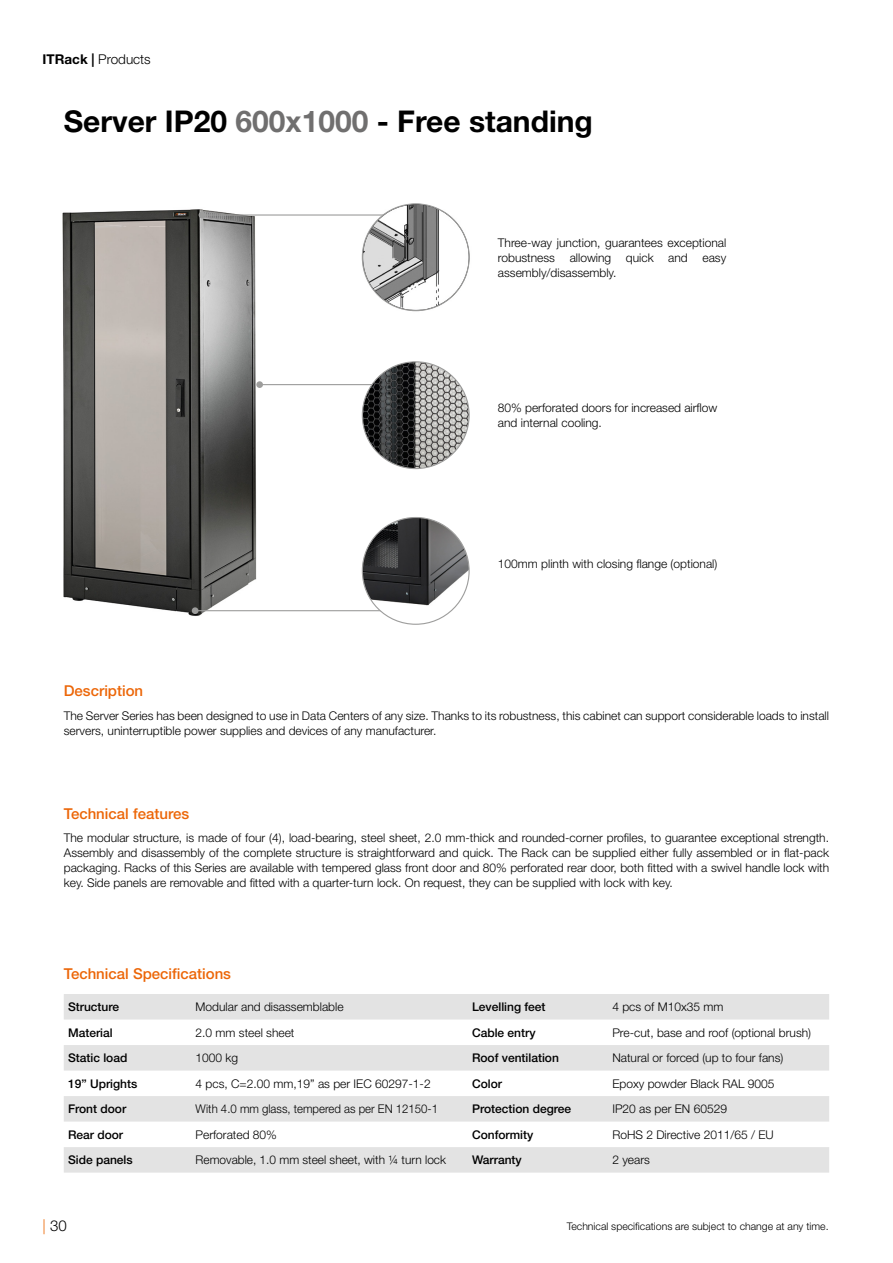
<style>
.page{position:relative;width:893px;height:1263px;background:#fff}
.page>*{position:absolute;margin:0;border:0;box-sizing:border-box;transform-origin:0 0}
.t1{font:700 30px "Helvetica Neue LT Std";color:#000}
.t2{font:500 15px "Helvetica Neue LT Std";color:#ec6608}
.t3{font:300 15px "Helvetica Neue LT Std";color:#000}
.t4{font:300 13.5px "Helvetica Neue LT Std";color:#000}
.t5{font:300 12px/15px "Helvetica Neue LT Std";color:#000;text-align:justify}
.t6{font:500 12px "Helvetica Neue LT Std";color:#000}
.t7{font:300 12px "Helvetica Neue LT Std";color:#000;scale:.95 1}
.t8{font:300 10.5px "Helvetica Neue LT Std";color:#000}
.s1{font-weight:700}
.s2{color:#706f6f}
.s3{color:#ec6907}
</style>
<div class="page">
<img style="left:62px;top:209px;width:195px;height:407px">
<svg style="left:64px;top:994px;width:765px;height:178px;fill:#e3e3e3"></svg>
<div style="left:256px;top:381px;width:7px;height:7px;background:#9d9d9c;border-radius:50%"></div>
<hr style="left:260px;top:384px;width:122px;height:1px;background:#9d9d9c">
<img style="left:362px;top:362px;width:107px;height:107px;border-radius:53px">
<img style="left:361px;top:203px;width:109px;height:109px">
<svg style="left:199px;top:212px;width:6px;height:6px"></svg>
<div style="left:192px;top:607px;width:6px;height:7px;background:#9d9d9c;border-radius:50%"></div>
<hr style="left:196px;top:610px;width:198px;height:1px;background:#9d9d9c">
<img style="left:362px;top:517px;width:106px;height:101px">
<hr style="left:204px;top:214px;width:180px;height:2px;background:#9d9d9c">
<p class="t4" style="left:43px;top:51px;width:110px"><span class="s1">ITRack |</span> Products</p>
<h1 class="t1" style="left:64px;top:103px;width:531px">Server IP20 <span class="s2">600x1000</span> - Free standing</h1>
<p class="t5" style="left:498px;top:235px;width:230px">Three-way junction, guarantees exceptional robustness allowing quick and easy assembly/disassembly.</p>
<p class="t5" style="left:498px;top:400px;width:221px">80% perforated doors for increased airflow and internal cooling.</p>
<p class="t2" style="left:64px;top:682px;width:81px">Description</p>
<p class="t5" style="left:498px;top:556px;width:221px">100mm plinth with closing flange (optional)</p>
<p class="t5" style="left:64px;top:707px;width:767px">The Server Series has been designed to use in Data Centers of any size. Thanks to its robustness, this cabinet can support considerable loads to install servers, uninterruptible power supplies and devices of any manufacturer.</p>
<p class="t2" style="left:64px;top:805px;width:127px">Technical features</p>
<p class="t5" style="left:64px;top:830px;width:767px">The modular structure, is made of four (4), load-bearing, steel sheet, 2.0 mm-thick and rounded-corner profiles, to guarantee exceptional strength.<br>Assembly and disassembly of the complete structure is straightforward and quick. The Rack can be supplied either fully assembled or in flat-pack packaging. Racks of this Series are available with tempered glass front door and 80% perforated rear door, both fitted with a swivel handle lock with key. Side panels are removable and fitted with a quarter-turn lock. On request, they can be supplied with lock with key.</p>
<p class="t2" style="left:64px;top:964px;width:169px">Technical Specifications</p>
<p class="t6" style="left:68px;top:1000px;width:53px">Structure</p>
<p class="t5" style="left:196px;top:999px;width:150px">Modular and disassemblable</p>
<p class="t6" style="left:472px;top:1000px;width:75px">Levelling feet</p>
<p class="t5" style="left:612px;top:999px;width:113px">4 pcs of M10x35 mm</p>
<p class="t6" style="left:68px;top:1025px;width:46px">Material</p>
<p class="t5" style="left:196px;top:1024px;width:100px">2.0 mm steel sheet</p>
<p class="t6" style="left:472px;top:1025px;width:65px">Cable entry</p>
<p class="t5" style="left:612px;top:1024px;width:200px">Pre-cut, base and roof (optional brush)</p>
<p class="t6" style="left:68px;top:1051px;width:61px">Static load</p>
<p class="t5" style="left:196px;top:1050px;width:44px">1000 kg</p>
<p class="t6" style="left:472px;top:1051px;width:88px">Roof ventilation</p>
<p class="t5" style="left:612px;top:1050px;width:172px">Natural or forced (up to four fans)</p>
<p class="t6" style="left:68px;top:1076px;width:71px">19” Uprights</p>
<p class="t5" style="left:196px;top:1075px;width:237px">4 pcs, C=2.00 mm,19” as per IEC 60297-1-2</p>
<p class="t6" style="left:472px;top:1076px;width:32px">Color</p>
<p class="t5" style="left:612px;top:1075px;width:164px">Epoxy powder Black RAL 9005</p>
<p class="t6" style="left:68px;top:1102px;width:60px">Front door</p>
<p class="t7" style="left:196px;top:1101px;width:257px">With 4.0 mm glass, tempered as per EN 12150-1</p>
<p class="t6" style="left:472px;top:1102px;width:101px">Protection degree</p>
<p class="t5" style="left:612px;top:1101px;width:116px">IP20 as per EN 60529</p>
<p class="t6" style="left:68px;top:1127px;width:57px">Rear door</p>
<p class="t5" style="left:196px;top:1126px;width:83px">Perforated 80%</p>
<p class="t6" style="left:472px;top:1127px;width:63px">Conformity</p>
<p class="t5" style="left:612px;top:1126px;width:163px">RoHS 2 Directive 2011/65 / EU</p>
<p class="t6" style="left:68px;top:1153px;width:66px">Side panels</p>
<p class="t5" style="left:196px;top:1152px;width:252px">Removable, 1.0 mm steel sheet, with ¼ turn lock</p>
<p class="t6" style="left:472px;top:1153px;width:51px">Warranty</p>
<p class="t5" style="left:612px;top:1152px;width:39px">2 years</p>
<p class="t3" style="left:43px;top:1216px;width:26px"><span class="s3">|</span> 30</p>
<p class="t8" style="left:567px;top:1220px;width:263px">Technical specifications are subject to change at any time.</p>
</div>
